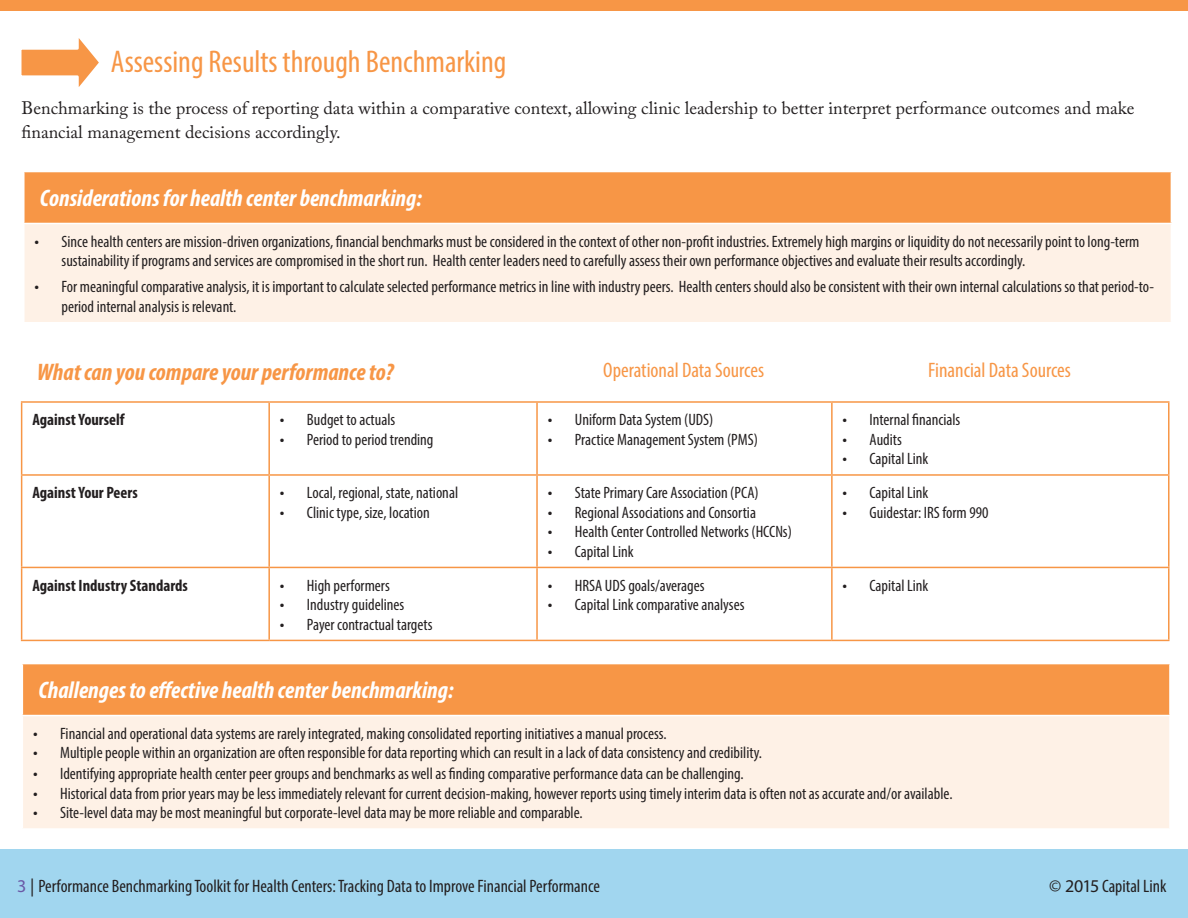
<style>
.page{position:relative;width:1188px;height:918px;background:#fff}
.page>*{position:absolute;margin:0;border:0;box-sizing:border-box;transform-origin:0 0}
.t1{font:condensed 31.5px "Myriad Pro";color:#f79646}
.t2{font:italic 700 condensed 24px "Myriad Pro";color:#fff}
.t3{font:italic 700 condensed 24px "Myriad Pro";color:#f79646}
.t4{font:condensed 21px "Myriad Pro";color:#f79646}
.t5{font:18px/24px "Adobe Caslon Pro";color:#231f20}
.t6{font:condensed 18px "Myriad Pro";color:#231f20}
.t7{font:condensed 16.5px/19.5px "Myriad Pro";color:#231f20}
.t8{font:700 condensed 16.5px "Myriad Pro";color:#231f20}
.s1{font-size:18px}
.s2{font-stretch:normal;color:#6a59a6}
.s3{font-stretch:normal}
</style>
<div class="page">
<div style="left:0;top:849px;width:1188px;height:69px;background:#a1d6ef"></div>
<div style="left:24px;top:172px;width:1147px;height:51px;background:#f79646"></div>
<div style="left:24px;top:223px;width:1147px;height:100px;background:#fef1e6"></div>
<hr style="left:23px;top:172px;width:2px;height:51px;background:#fff">
<hr style="left:23px;top:223px;width:1149px;height:1px;background:#fff">
<hr style="left:23px;top:224px;width:2px;height:98px;background:#fff">
<hr style="left:23px;top:322px;width:1149px;height:1px;background:#fff">
<div style="left:22px;top:664px;width:1148px;height:52px;background:#f79646"></div>
<div style="left:22px;top:716px;width:1148px;height:113px;background:#fef1e6"></div>
<hr style="left:22px;top:664px;width:1px;height:51px;background:#fff">
<hr style="left:1169px;top:664px;width:2px;height:51px;background:#fff">
<hr style="left:22px;top:715px;width:1149px;height:1px;background:#fff">
<hr style="left:22px;top:716px;width:1px;height:112px;background:#fff">
<hr style="left:1169px;top:716px;width:2px;height:112px;background:#fff">
<hr style="left:22px;top:828px;width:1149px;height:2px;background:#fff">
<div style="left:0;top:0;width:1188px;height:11px;background:#f79646"></div>
<svg style="left:21px;top:38px;width:78px;height:49px"></svg>
<svg style="left:22px;top:403px;width:1146px;height:237px"></svg>
<hr style="left:21px;top:401px;width:248px;height:2px;background:#f79646">
<hr style="left:21px;top:403px;width:1px;height:71px;background:#f79646">
<hr style="left:269px;top:401px;width:268px;height:2px;background:#f79646">
<hr style="left:268px;top:403px;width:2px;height:71px;background:#f79646">
<hr style="left:537px;top:401px;width:295px;height:2px;background:#f79646">
<hr style="left:536px;top:403px;width:2px;height:71px;background:#f79646">
<hr style="left:832px;top:401px;width:338px;height:2px;background:#f79646">
<hr style="left:831px;top:403px;width:2px;height:71px;background:#f79646">
<hr style="left:1168px;top:403px;width:2px;height:71px;background:#f79646">
<hr style="left:21px;top:474px;width:248px;height:2px;background:#f79646">
<hr style="left:21px;top:476px;width:1px;height:91px;background:#f79646">
<hr style="left:269px;top:474px;width:268px;height:2px;background:#f79646">
<hr style="left:268px;top:476px;width:2px;height:91px;background:#f79646">
<hr style="left:537px;top:474px;width:295px;height:2px;background:#f79646">
<hr style="left:536px;top:476px;width:2px;height:91px;background:#f79646">
<hr style="left:832px;top:474px;width:338px;height:2px;background:#f79646">
<hr style="left:831px;top:476px;width:2px;height:91px;background:#f79646">
<hr style="left:1168px;top:476px;width:2px;height:91px;background:#f79646">
<hr style="left:21px;top:567px;width:248px;height:1px;background:#f79646">
<hr style="left:21px;top:568px;width:1px;height:72px;background:#f79646">
<hr style="left:269px;top:567px;width:268px;height:1px;background:#f79646">
<hr style="left:268px;top:568px;width:2px;height:72px;background:#f79646">
<hr style="left:537px;top:567px;width:295px;height:1px;background:#f79646">
<hr style="left:536px;top:568px;width:2px;height:72px;background:#f79646">
<hr style="left:832px;top:567px;width:338px;height:1px;background:#f79646">
<hr style="left:831px;top:568px;width:2px;height:72px;background:#f79646">
<hr style="left:1168px;top:568px;width:2px;height:72px;background:#f79646">
<hr style="left:21px;top:640px;width:248px;height:1px;background:#f79646">
<hr style="left:269px;top:640px;width:268px;height:1px;background:#f79646">
<hr style="left:537px;top:640px;width:295px;height:1px;background:#f79646">
<hr style="left:832px;top:640px;width:338px;height:1px;background:#f79646">
<h1 class="t1" style="left:111px;top:43px;width:397px">Assessing Results through Benchmarking</h1>
<p class="t5" style="left:22px;top:96px;width:1114px">Benchmarking is the process of reporting data within a comparative context, allowing clinic leadership to better interpret performance outcomes and make financial management decisions accordingly.</p>
<h2 class="t2" style="left:40px;top:183px;width:383px">Considerations for health center benchmarking:</h2>
<p class="t7" style="left:62px;top:231px;width:1079px;text-indent:-27px"><span class="s1">•</span> Since health centers are mission-driven organizations, financial benchmarks must be considered in the context of other non-profit industries. Extremely high margins or liquidity do not necessarily point to long-term sustainability if programs and services are compromised in the short run. Health center leaders need to carefully assess their own performance objectives and evaluate their results accordingly.</p>
<p class="t7" style="left:62px;top:277px;width:1094px;text-indent:-27px"><span class="s1">•</span> For meaningful comparative analysis, it is important to calculate selected performance metrics in line with industry peers. Health centers should also be consistent with their own internal calculations so that period-to&shy;period internal analysis is relevant.</p>
<h2 class="t3" style="left:37px;top:357px;width:358px">What can you compare your performance to?</h2>
<p class="t4" style="left:603px;top:358px;width:162px">Operational Data Sources</p>
<p class="t4" style="left:928px;top:358px;width:144px">Financial Data Sources</p>
<p class="t8" style="left:32px;top:409px;width:94px">Against Yourself</p>
<p class="t7" style="left:280px;top:410px;width:117px"><span class="s1">•</span> Budget to actuals</p>
<p class="t7" style="left:280px;top:429px;width:155px"><span class="s1">•</span> Period to period trending</p>
<p class="t7" style="left:548px;top:410px;width:167px"><span class="s1">•</span> Uniform Data System (UDS)</p>
<p class="t7" style="left:548px;top:429px;width:212px"><span class="s1">•</span> Practice Management System (PMS)</p>
<p class="t7" style="left:843px;top:410px;width:119px"><span class="s1">•</span> Internal financials</p>
<p class="t7" style="left:843px;top:429px;width:61px"><span class="s1">•</span> Audits</p>
<p class="t7" style="left:843px;top:449px;width:87px"><span class="s1">•</span> Capital Link</p>
<p class="t8" style="left:32px;top:482px;width:107px">Against Your Peers</p>
<p class="t7" style="left:280px;top:483px;width:180px"><span class="s1">•</span> Local, regional, state, national</p>
<p class="t7" style="left:280px;top:502px;width:151px"><span class="s1">•</span> Clinic type, size, location</p>
<p class="t7" style="left:548px;top:483px;width:212px"><span class="s1">•</span> State Primary Care Association (PCA)</p>
<p class="t7" style="left:548px;top:502px;width:210px"><span class="s1">•</span> Regional Associations and Consortia</p>
<p class="t7" style="left:548px;top:522px;width:246px"><span class="s1">•</span> Health Center Controlled Networks (HCCNs)</p>
<p class="t7" style="left:548px;top:541px;width:87px"><span class="s1">•</span> Capital Link</p>
<p class="t7" style="left:843px;top:483px;width:87px"><span class="s1">•</span> Capital Link</p>
<p class="t7" style="left:843px;top:502px;width:147px"><span class="s1">•</span> Guidestar: IRS form 990</p>
<p class="t8" style="left:32px;top:575px;width:157px">Against Industry Standards</p>
<p class="t7" style="left:280px;top:575px;width:111px"><span class="s1">•</span> High performers</p>
<p class="t7" style="left:280px;top:595px;width:126px"><span class="s1">•</span> Industry guidelines</p>
<p class="t7" style="left:280px;top:614px;width:154px"><span class="s1">•</span> Payer contractual targets</p>
<p class="t7" style="left:548px;top:575px;width:158px"><span class="s1">•</span> HRSA UDS goals/averages</p>
<p class="t7" style="left:548px;top:595px;width:198px"><span class="s1">•</span> Capital Link comparative analyses</p>
<p class="t7" style="left:843px;top:575px;width:87px"><span class="s1">•</span> Capital Link</p>
<h2 class="t2" style="left:39px;top:675px;width:417px">Challenges to effective health center benchmarking:</h2>
<p class="t7" style="left:33px;top:723px;width:635px"><span class="s1">•</span> Financial and operational data systems are rarely integrated, making consolidated reporting initiatives a manual process.</p>
<p class="t7" style="left:33px;top:743px;width:730px"><span class="s1">•</span> Multiple people within an organization are often responsible for data reporting which can result in a lack of data consistency and credibility.</p>
<p class="t7" style="left:33px;top:764px;width:712px"><span class="s1">•</span> Identifying appropriate health center peer groups and benchmarks as well as finding comparative performance data can be challenging.</p>
<p class="t7" style="left:33px;top:783px;width:921px"><span class="s1">•</span> Historical data from prior years may be less immediately relevant for current decision-making, however reports using timely interim data is often not as accurate and/or available.</p>
<p class="t7" style="left:33px;top:803px;width:551px"><span class="s1">•</span> Site-level data may be most meaningful but corporate-level data may be more reliable and comparable.</p>
<p class="t6" style="left:17px;top:875px;width:584px"><span class="s2">3</span> <span class="s3">|</span> Performance Benchmarking Toolkit for Health Centers: Tracking Data to Improve Financial Performance</p>
<p class="t6" style="left:1049px;top:875px;width:119px"><span class="s3">© 2015</span> Capital Link</p>
</div>
